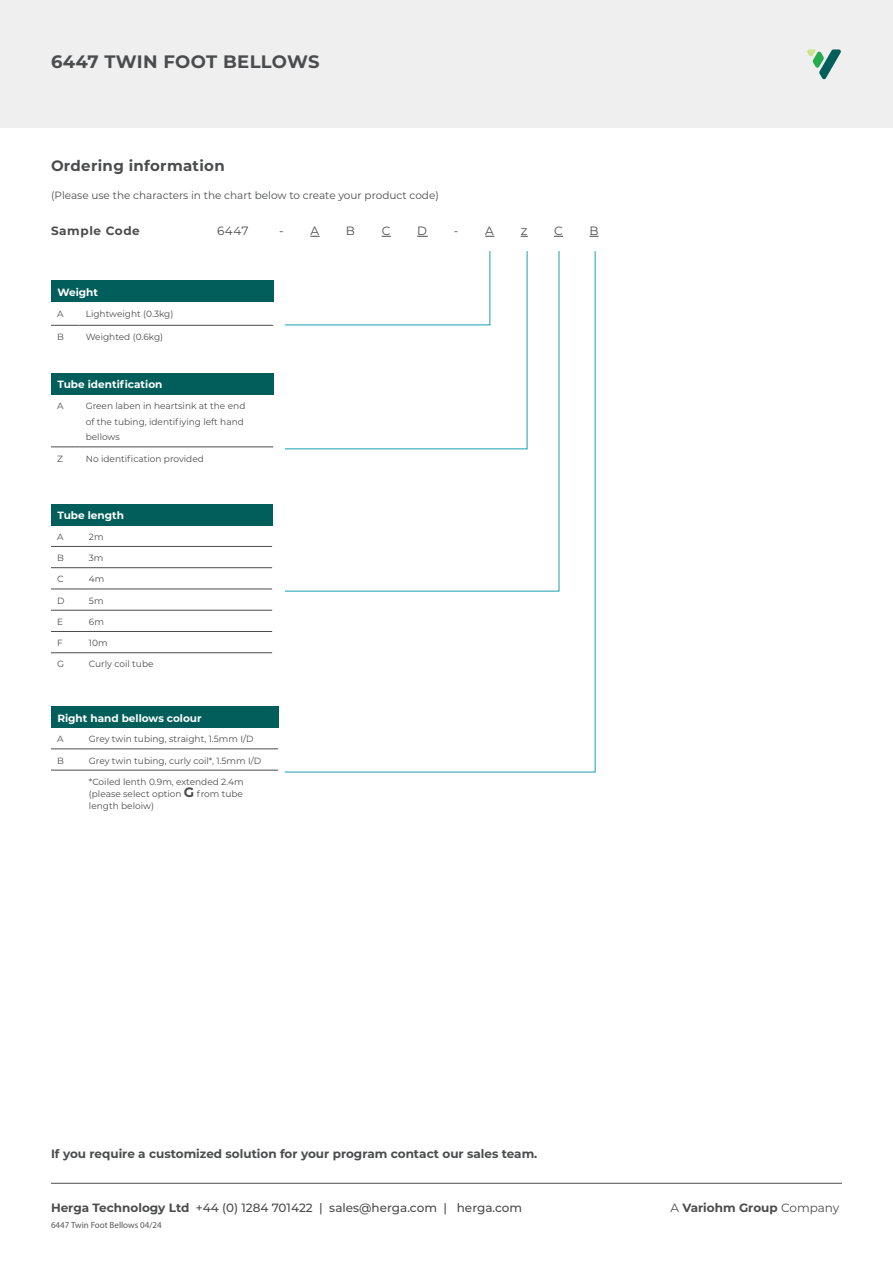
<style>
.page{position:relative;width:893px;height:1263px;background:#fff}
.page>*{position:absolute;margin:0;border:0;box-sizing:border-box;transform-origin:0 0}
.t1{font:700 18px "Montserrat";letter-spacing:.015em;color:#4b4c4d}
.body_copy{font:700 15px "Montserrat";letter-spacing:.02em;color:#4b4c4d}
.body_copy-2{font:700 12px "Montserrat";color:#4b4c4d}
.t2{font:500 12px "Montserrat";color:#4b4c4d}
.t3{font:12px "Montserrat";color:#4b4c4d}
.body_copy-3{font:700 12px "Montserrat";letter-spacing:.05em;color:#4b4c4d}
.body_copy-4{font:10.5px "Montserrat";color:#4b4c4d}
.body_copy-5{font:700 10.5px "Montserrat";color:#fff}
.body_copy-6{font:9px/12px "Montserrat";color:#4b4c4d;text-align:justify}
.t4{font:9px "Myriad Pro";color:#57585a}
.s1{font-weight:700;font-size:13.5px}
.s2{font-weight:700}
.s3{font-weight:400}
</style>
<div class="page">
<div style="left:0;top:0;width:893px;height:128px;background:#efeff0"></div>
<svg style="left:807px;top:49px;width:34px;height:31px"></svg>
<hr style="left:51px;top:1183px;width:791px;height:1px;background:#4b4c4d">
<svg style="left:285px;top:251px;width:310px;height:521px"></svg>
<div style="left:51px;top:706px;width:227px;height:22px;background:#025e5a"></div>
<hr style="left:51px;top:749px;width:32px;height:1px;background:#4b4c4d">
<hr style="left:83px;top:749px;width:195px;height:1px;background:#4b4c4d">
<hr style="left:51px;top:770px;width:32px;height:1px;background:#4b4c4d">
<hr style="left:83px;top:770px;width:195px;height:1px;background:#4b4c4d">
<div style="left:51px;top:281px;width:222px;height:21px;background:#025e5a"></div>
<svg style="left:51px;top:325px;width:29px;height:1px"></svg>
<hr style="left:80px;top:325px;width:193px;height:1px;background:#4b4c4d">
<svg style="left:285px;top:251px;width:242px;height:198px"></svg>
<div style="left:51px;top:504px;width:221px;height:21px;background:#025e5a"></div>
<hr style="left:51px;top:546px;width:32px;height:1px;background:#4b4c4d">
<hr style="left:83px;top:546px;width:189px;height:1px;background:#4b4c4d">
<hr style="left:51px;top:567px;width:32px;height:1px;background:#4b4c4d">
<hr style="left:83px;top:567px;width:189px;height:1px;background:#4b4c4d">
<hr style="left:51px;top:589px;width:32px;height:1px;background:#4b4c4d">
<hr style="left:83px;top:589px;width:189px;height:1px;background:#4b4c4d">
<hr style="left:51px;top:610px;width:32px;height:1px;background:#4b4c4d">
<hr style="left:83px;top:610px;width:189px;height:1px;background:#4b4c4d">
<hr style="left:51px;top:631px;width:32px;height:1px;background:#4b4c4d">
<hr style="left:83px;top:631px;width:189px;height:1px;background:#4b4c4d">
<hr style="left:51px;top:652px;width:32px;height:1px;background:#4b4c4d">
<hr style="left:83px;top:652px;width:189px;height:1px;background:#4b4c4d">
<div style="left:51px;top:373px;width:222px;height:21px;background:#025e5a"></div>
<svg style="left:51px;top:447px;width:29px;height:1px"></svg>
<hr style="left:80px;top:447px;width:193px;height:1px;background:#4b4c4d">
<h1 class="t1" style="left:51px;top:49px;width:270px">6447 TWIN FOOT BELLOWS</h1>
<p class="body_copy" style="left:51px;top:155px;width:175px">Ordering information</p>
<p class="body_copy-4" style="left:51px;top:188px;width:389px">(Please use the characters in the chart below to create your product code)</p>
<p class="body_copy-3" style="left:51px;top:222px;width:90px">Sample Code</p>
<p class="t3" style="left:217px;top:223px;width:33px">6447</p>
<p class="t3" style="left:279px;top:223px;width:41px">- A</p>
<p class="t3" style="left:346px;top:223px;width:11px">B</p>
<p class="t3" style="left:382px;top:223px;width:10px">C</p>
<p class="t3" style="left:417px;top:223px;width:11px">D</p>
<p class="t3" style="left:454px;top:223px;width:41px">- A</p>
<p class="t3" style="left:521px;top:223px;width:8px">Z</p>
<p class="t3" style="left:554px;top:223px;width:10px">C</p>
<p class="t3" style="left:589px;top:223px;width:11px">B</p>
<p class="body_copy-5" style="left:57px;top:285px;width:42px">Weight</p>
<p class="body_copy-6" style="left:57px;top:307px;width:8px">A</p>
<p class="body_copy-6" style="left:86px;top:307px;width:89px">Lightweight (0.3kg)</p>
<p class="body_copy-6" style="left:57px;top:330px;width:8px">B</p>
<p class="body_copy-6" style="left:86px;top:330px;width:79px">Weighted (0.6kg)</p>
<p class="body_copy-5" style="left:57px;top:377px;width:107px">Tube identification</p>
<p class="body_copy-6" style="left:57px;top:399px;width:8px">A</p>
<p class="body_copy-6" style="left:86px;top:397px;width:161px;line-height:15.8px;text-align:left">Green laben in heartsink at the end of the tubing, identifiying left hand bellows</p>
<p class="body_copy-6" style="left:57px;top:452px;width:7px">Z</p>
<p class="body_copy-6" style="left:86px;top:452px;width:120px">No identification provided</p>
<p class="body_copy-5" style="left:57px;top:508px;width:68px">Tube length</p>
<p class="body_copy-6" style="left:57px;top:530px;width:8px">A</p>
<p class="body_copy-6" style="left:89px;top:530px;width:16px">2m</p>
<p class="body_copy-6" style="left:57px;top:552px;width:8px">B</p>
<p class="body_copy-6" style="left:89px;top:552px;width:16px">3m</p>
<p class="body_copy-6" style="left:57px;top:573px;width:8px">C</p>
<p class="body_copy-6" style="left:89px;top:573px;width:17px">4m</p>
<p class="body_copy-6" style="left:57px;top:594px;width:9px">D</p>
<p class="body_copy-6" style="left:89px;top:594px;width:16px">5m</p>
<p class="body_copy-6" style="left:57px;top:615px;width:8px">E</p>
<p class="body_copy-6" style="left:89px;top:615px;width:17px">6m</p>
<p class="body_copy-6" style="left:57px;top:637px;width:7px">F</p>
<p class="body_copy-6" style="left:89px;top:637px;width:20px">10m</p>
<p class="body_copy-6" style="left:57px;top:658px;width:8px">G</p>
<p class="body_copy-6" style="left:89px;top:658px;width:66px">Curly coil tube</p>
<p class="body_copy-5" style="left:57px;top:710px;width:146px">Right hand bellows colour</p>
<p class="body_copy-6" style="left:57px;top:733px;width:8px">A</p>
<p class="body_copy-6" style="left:89px;top:733px;width:166px">Grey twin tubing, straight, 1.5mm I/D</p>
<p class="body_copy-6" style="left:57px;top:754px;width:8px">B</p>
<p class="body_copy-6" style="left:89px;top:754px;width:174px">Grey twin tubing, curly coil*, 1.5mm I/D</p>
<p class="body_copy-6" style="left:89px;top:775px;width:156px">*Coiled lenth 0.9m, extended 2.4m (please select option <span class="s1">G</span> from tube length beloiw)</p>
<p class="body_copy-2" style="left:51px;top:1145px;width:488px">If you require a customized solution for your program contact our sales team.</p>
<h3 class="t2" style="left:51px;top:1200px;width:473px"><span class="s2">Herga Technology Ltd</span> +44 (0) 1284 701422 | sales@herga.com | herga.com</h3>
<h3 class="body_copy-2" style="left:670px;top:1199px;width:170px"><span class="s3">A</span> Variohm Group <span class="s3">Company</span></h3>
<p class="t4" style="left:51px;top:1220px;width:112px">6447 Twin Foot Bellows 04/24</p>
</div>
